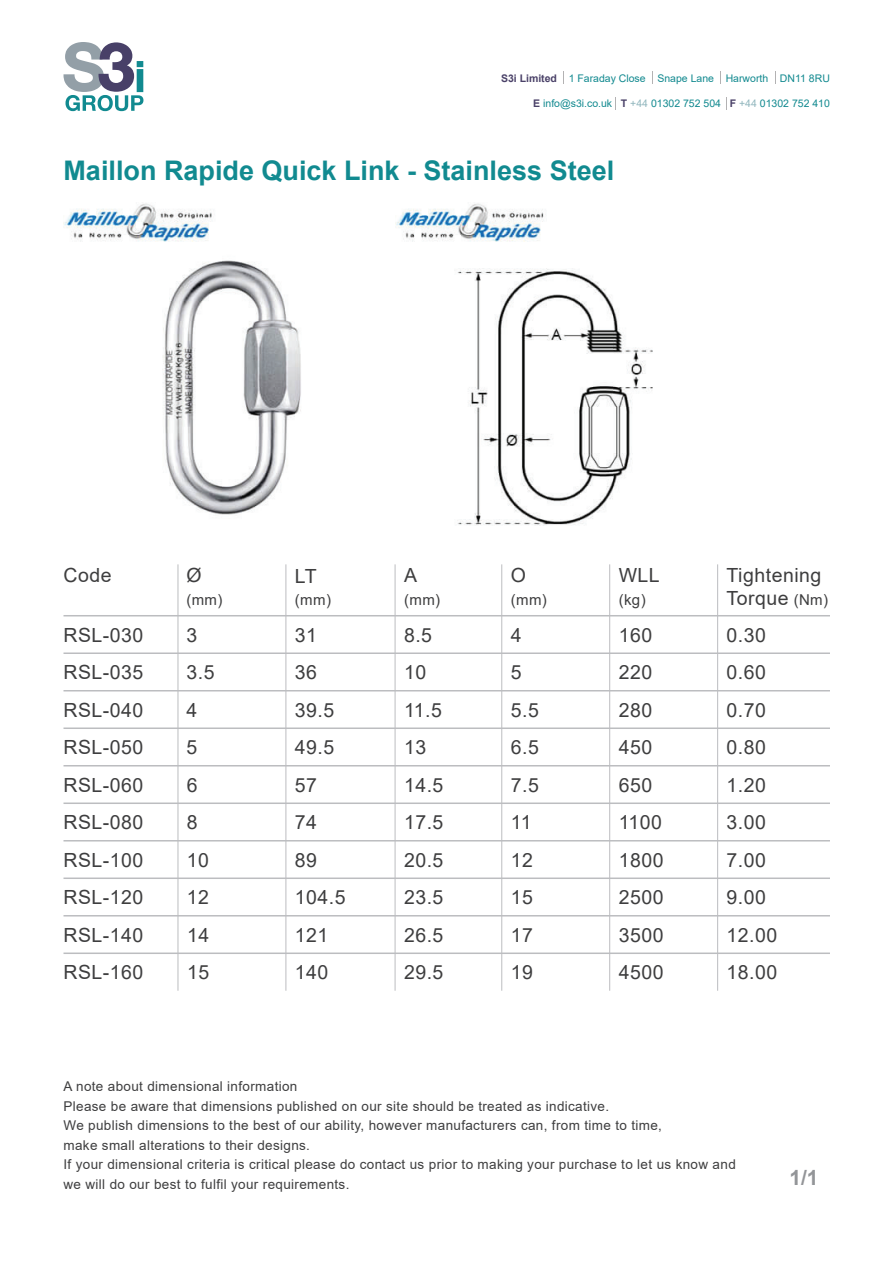
<style>
.page{position:relative;width:893px;height:1263px;background:#fff}
.page>*{position:absolute;margin:0;border:0;box-sizing:border-box;transform-origin:0 0}
.t1{font:700 27px "Arial";color:#118a90}
.t2{font:700 21px "Arial";color:#939598}
.t3{font:19.5px/37.5px "Arial";letter-spacing:.025em;color:#3e3e3f}
.t4{font:15px "Arial";letter-spacing:.025em;color:#3e3e3f}
.t5{font:13.5px/19.5px "Arial";letter-spacing:.025em;color:#3e3e3f}
.t6{font:10.5px "Arial";color:#11898f}
.s1{font-weight:700;color:#4a4168}
.s2{color:#92b7be}
.s3{font-size:15px}
</style>
<div class="page">
<img style="left:64px;top:203px;width:589px;height:323px">
<svg style="left:775px;top:71px;width:1px;height:13px"></svg>
<svg style="left:652px;top:71px;width:1px;height:13px"></svg>
<svg style="left:720px;top:71px;width:1px;height:13px"></svg>
<svg style="left:563px;top:71px;width:1px;height:13px"></svg>
<svg style="left:615px;top:97px;width:1px;height:13px"></svg>
<svg style="left:726px;top:97px;width:1px;height:13px"></svg>
<svg style="left:63px;top:42px;width:80px;height:69px"></svg>
<hr style="left:285px;top:564px;width:1px;height:427px;background:#bcbdc0">
<hr style="left:395px;top:564px;width:1px;height:427px;background:#bcbdc0">
<hr style="left:177px;top:564px;width:1px;height:427px;background:#bcbdc0">
<hr style="left:501px;top:564px;width:1px;height:427px;background:#bcbdc0">
<hr style="left:609px;top:564px;width:1px;height:427px;background:#bcbdc0">
<hr style="left:64px;top:615px;width:766px;height:1px;background:#bcbdc0">
<hr style="left:64px;top:652px;width:766px;height:2px;background:#bcbdc0">
<hr style="left:64px;top:690px;width:766px;height:1px;background:#bcbdc0">
<hr style="left:64px;top:727px;width:766px;height:2px;background:#bcbdc0">
<hr style="left:64px;top:765px;width:766px;height:1px;background:#bcbdc0">
<hr style="left:64px;top:802px;width:766px;height:2px;background:#bcbdc0">
<hr style="left:64px;top:840px;width:766px;height:1px;background:#bcbdc0">
<hr style="left:64px;top:877px;width:766px;height:2px;background:#bcbdc0">
<hr style="left:64px;top:915px;width:766px;height:1px;background:#bcbdc0">
<hr style="left:64px;top:952px;width:766px;height:2px;background:#bcbdc0">
<hr style="left:717px;top:564px;width:1px;height:427px;background:#bcbdc0">
<p class="t6" style="left:501px;top:71px;width:330px"><span class="s1">S3i Limited</span> 1 Faraday Close Snape Lane Harworth DN11 8RU</p>
<p class="t6" style="left:533px;top:96px;width:298px"><span class="s1">E</span> info@s3i.co.uk <span class="s1">T</span> <span class="s2">+44</span> 01302 752 504 <span class="s1">F</span> <span class="s2">+44</span> 01302 752 410</p>
<h1 class="t1" style="left:64px;top:152px;width:552px">Maillon Rapide Quick Link - Stainless Steel</h1>
<h3 class="t3" style="left:63px;top:557px;width:50px">Code</h3>
<h3 class="t3" style="left:186px;top:557px;width:17px">Ø</h3>
<p class="t4" style="left:186px;top:589px;width:38px">(mm)</p>
<h3 class="t3" style="left:295px;top:557px;width:23px">LT</h3>
<p class="t4" style="left:295px;top:589px;width:38px">(mm)</p>
<h3 class="t3" style="left:404px;top:557px;width:15px">A</h3>
<p class="t4" style="left:404px;top:589px;width:38px">(mm)</p>
<h3 class="t3" style="left:511px;top:557px;width:17px">O</h3>
<p class="t4" style="left:511px;top:589px;width:38px">(mm)</p>
<h3 class="t3" style="left:619px;top:557px;width:43px">WLL</h3>
<p class="t4" style="left:619px;top:589px;width:28px">(kg)</p>
<h3 class="t3" style="left:727px;top:564px;width:103px;line-height:22.5px">Tightening<br>Torque <span class="s3">(Nm)</span></h3>
<h3 class="t3" style="left:64px;top:616px;width:81px;text-align:justify">RSL-030<br>RSL-035<br>RSL-040<br>RSL-050<br>RSL-060<br>RSL-080<br>RSL-100<br>RSL-120<br>RSL-140<br>RSL-160</h3>
<h3 class="t3" style="left:186px;top:616px;width:30px">3<br>3.5<br>4<br>5<br>6<br>8<br>10<br>12<br>14<br>15</h3>
<h3 class="t3" style="left:295px;top:616px;width:52px">31<br>36<br>39.5<br>49.5<br>57<br>74<br>89<br>104.5<br>121<br>140</h3>
<h3 class="t3" style="left:404px;top:616px;width:41px">8.5<br>10<br>11.5<br>13<br>14.5<br>17.5<br>20.5<br>23.5<br>26.5<br>29.5</h3>
<h3 class="t3" style="left:511px;top:616px;width:30px">4<br>5<br>5.5<br>6.5<br>7.5<br>11<br>12<br>15<br>17<br>19</h3>
<h3 class="t3" style="left:619px;top:616px;width:46px">160<br>220<br>280<br>450<br>650<br>1100<br>1800<br>2500<br>3500<br>4500</h3>
<h3 class="t3" style="left:727px;top:616px;width:52px">0.30<br>0.60<br>0.70<br>0.80<br>1.20<br>3.00<br>7.00<br>9.00<br>12.00<br>18.00</h3>
<p class="t5" style="left:64px;top:1076px;width:674px">A note about dimensional information<br>Please be aware that dimensions published on our site should be treated as indicative.<br>We publish dimensions to the best of our ability, however manufacturers can, from time to time,<br>make small alterations to their designs.<br>If your dimensional criteria is critical please do contact us prior to making your purchase to let us know and we will do our best to fulfil your requirements.</p>
<h2 class="t2" style="left:789px;top:1163px;width:31px">1/1</h2>
</div>
